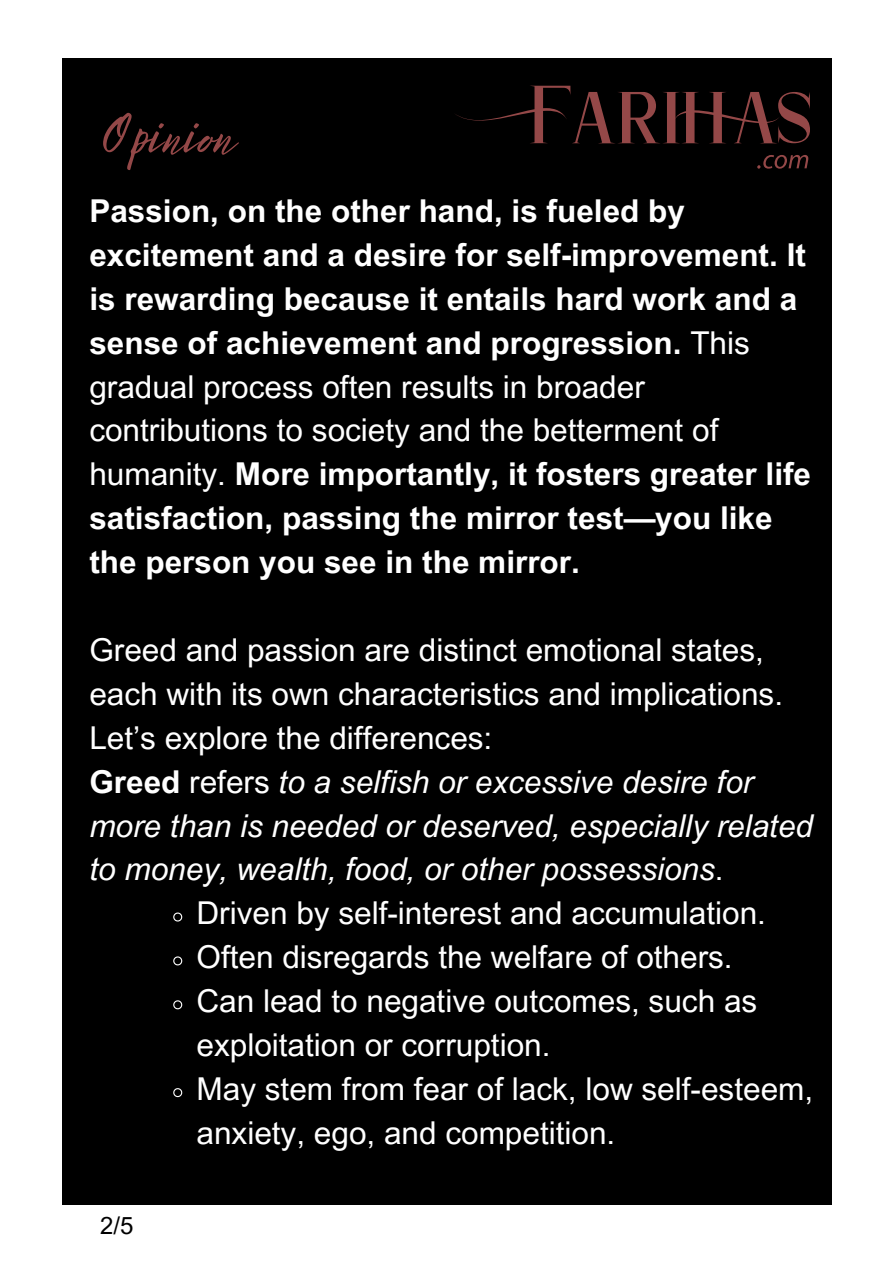
<style>
.page{position:relative;width:894px;height:1264px;background:#fff}
.page>*{position:absolute;margin:0;border:0;box-sizing:border-box;transform-origin:0 0}
.t1{font:54px "Bright Sunshine";color:#944848}
.t2{font:31.5px/43.8px "Arial MT Pro";color:#fff}
.t3{font:700 31.5px/43.8px "Arial MT Pro";color:#fff}
.t4{font:24px "Arial MT Pro";color:#000}
.s1{font-weight:400}
.s2{font-weight:700}
.s3{font-style:italic}
</style>
<div class="page">
<div style="left:62px;top:59px;width:769px;height:1145px;background:#000"></div>
<svg style="left:172px;top:911px;width:11px;height:11px"></svg>
<svg style="left:172px;top:955px;width:11px;height:11px"></svg>
<svg style="left:172px;top:999px;width:11px;height:11px"></svg>
<svg style="left:172px;top:1087px;width:11px;height:10px"></svg>
<svg style="left:454px;top:86px;width:355px;height:57px;background:#231111"></svg>
<svg style="left:757px;top:155px;width:51px;height:14px"></svg>
<p class="t1" style="left:103px;top:94px;width:133px">Opinion</p>
<h2 class="t3" style="left:89px;top:193px;width:723px">Passion, on the other hand, is fueled by excitement and a desire for self-improvement. It is rewarding because it entails hard work and a sense of achievement and progression. <span class="s1">This gradual process often results in broader contributions to society and the betterment of humanity.</span> More importantly, it fosters greater life satisfaction, passing the mirror test—you like the person you see in the mirror.</h2>
<h2 class="t2" style="left:89px;top:632px;width:725px">Greed and passion are distinct emotional states, each with its own characteristics and implications.<br>Let’s explore the differences:<br><span class="s2">Greed</span> refers <span class="s3">to a selfish or excessive desire for more than is needed or deserved, especially related to money, wealth, food, or other possessions</span>.</h2>
<p class="t2" style="left:196px;top:895px;width:570px">Driven by self-interest and accumulation.</p>
<p class="t2" style="left:196px;top:939px;width:537px">Often disregards the welfare of others.</p>
<p class="t2" style="left:196px;top:983px;width:562px">Can lead to negative outcomes, such as exploitation or corruption.</p>
<p class="t2" style="left:196px;top:1070px;width:618px">May stem from fear of lack, low self-esteem, anxiety, ego, and competition.</p>
<h1 class="t4" style="left:100px;top:1216px;width:35px">2/5</h1>
</div>
